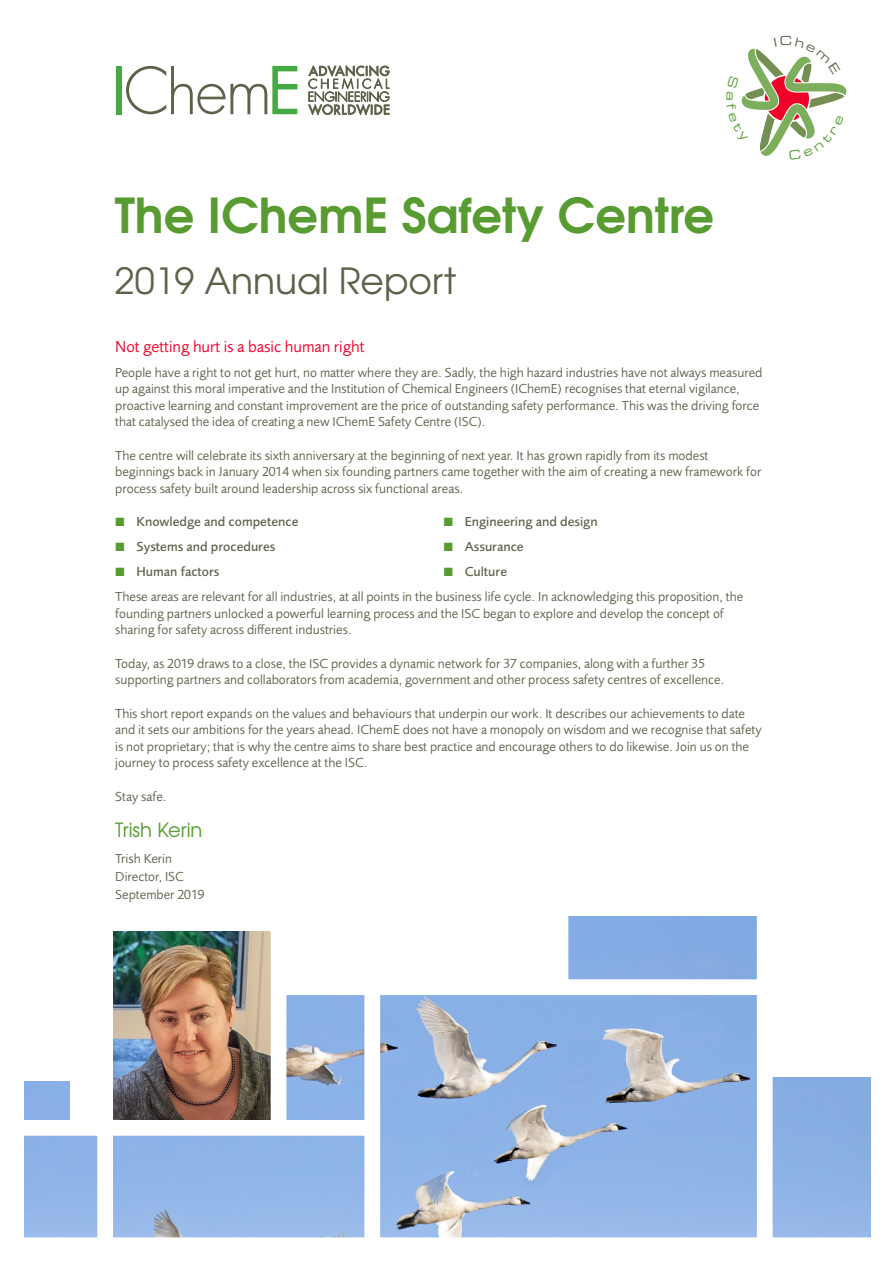
<style>
.page{position:relative;width:893px;height:1263px;background:#fff}
.page>*{position:absolute;margin:0;border:0;box-sizing:border-box;transform-origin:0 0}
.t1{font:700 48px "Te X Gyre Adventor";color:#589b31}
.t2{font:36px "Te X Gyre Adventor";color:#60614b}
.t3{font:19.5px "Te X Gyre Adventor";color:#589b31}
.t4{font:16.5px "Foundry Sans";color:#ef0027}
.t5{font:13.5px/16.5px "Foundry Sans";color:#60614b}
.t6{font:500 13.5px "Foundry Sans";color:#60614b}
.s1{color:#589b31}
.s2{font-weight:500}
</style>
<div class="page">
<img style="left:24px;top:916px;width:847px;height:321px">
<div style="left:70px;top:906px;width:211px;height:222px;background:#fff"></div>
<div style="left:0;top:894px;width:138px;height:187px;background:#fff"></div>
<div style="left:276px;top:875px;width:284px;height:112px;background:#fff"></div>
<div style="left:764px;top:889px;width:129px;height:187px;background:#fff"></div>
<img style="left:113px;top:931px;width:158px;height:189px">
<div style="left:97px;top:528px;width:16px;height:729px;background:#fff"></div>
<div style="left:271px;top:525px;width:15px;height:608px;background:#fff"></div>
<div style="left:553px;top:683px;width:15px;height:305px;background:#fff"></div>
<div style="left:757px;top:990px;width:16px;height:251px;background:#fff"></div>
<div style="left:757px;top:831px;width:16px;height:159px;background:#fff"></div>
<div style="left:364px;top:990px;width:16px;height:259px;background:#fff"></div>
<div style="left:284px;top:979px;width:602px;height:16px;background:#fff"></div>
<div style="left:15px;top:1120px;width:357px;height:16px;background:#fff"></div>
<svg style="left:118px;top:66px;width:4px;height:49px"></svg>
<svg style="left:308px;top:65px;width:82px;height:51px"></svg>
<svg style="left:126px;top:66px;width:171px;height:49px"></svg>
<div style="left:116px;top:66px;width:5px;height:48px;background:#44aa42"></div>
<svg style="left:741px;top:48px;width:106px;height:108px"></svg>
<h1 class="t1" style="left:115px;top:174px;width:601px">The IChemE Safety Centre</h1>
<h2 class="t2" style="left:115px;top:252px;width:343px">2019 Annual Report</h2>
<p class="t4" style="left:115px;top:337px;width:251px">Not getting hurt is a basic human right</p>
<p class="t5" style="left:115px;top:364px;width:649px">People have a right to not get hurt, no matter where they are. Sadly, the high hazard industries have not always measured up against this moral imperative and the Institution of Chemical Engineers (IChemE) recognises that eternal vigilance, proactive learning and constant improvement are the price of outstanding safety performance. This was the driving force that catalysed the idea of creating a new IChemE Safety Centre (ISC).</p>
<p class="t5" style="left:115px;top:447px;width:648px">The centre will celebrate its sixth anniversary at the beginning of next year. It has grown rapidly from its modest beginnings back in January 2014 when six founding partners came together with the aim of creating a new framework for process safety built around leadership across six functional areas.</p>
<p class="t6" style="left:115px;top:514px;width:184px"><span class="s1">■</span> Knowledge and competence</p>
<p class="t6" style="left:115px;top:539px;width:161px"><span class="s1">■</span> Systems and procedures</p>
<p class="t6" style="left:115px;top:564px;width:106px"><span class="s1">■</span> Human factors</p>
<p class="t6" style="left:444px;top:514px;width:155px"><span class="s1">■</span> Engineering and design</p>
<p class="t6" style="left:444px;top:539px;width:82px"><span class="s1">■</span> Assurance</p>
<p class="t5" style="left:115px;top:559px;width:630px;line-height:25px;text-indent:328px"><span class="s1">■</span> <span class="s2">Culture<br></span>These areas are relevant for all industries, at all points in the business life cycle. In acknowledging this proposition, the</p>
<p class="t5" style="left:115px;top:605px;width:610px">founding partners unlocked a powerful learning process and the ISC began to explore and develop the concept of sharing for safety across different industries.</p>
<p class="t5" style="left:115px;top:655px;width:611px">Today, as 2019 draws to a close, the ISC provides a dynamic network for 37 companies, along with a further 35 supporting partners and collaborators from academia, government and other process safety centres of excellence.</p>
<p class="t5" style="left:115px;top:705px;width:648px">This short report expands on the values and behaviours that underpin our work. It describes our achievements to date and it sets our ambitions for the years ahead. IChemE does not have a monopoly on wisdom and we recognise that safety is not proprietary; that is why the centre aims to share best practice and encourage others to do likewise. Join us on the journey to process safety excellence at the ISC.</p>
<p class="t5" style="left:115px;top:788px;width:53px">Stay safe.</p>
<h3 class="t3" style="left:115px;top:814px;width:89px">Trish Kerin</h3>
<p class="t5" style="left:115px;top:850px;width:91px;line-height:18px">Trish Kerin<br>Director, ISC<br>September 2019</p>
</div>
